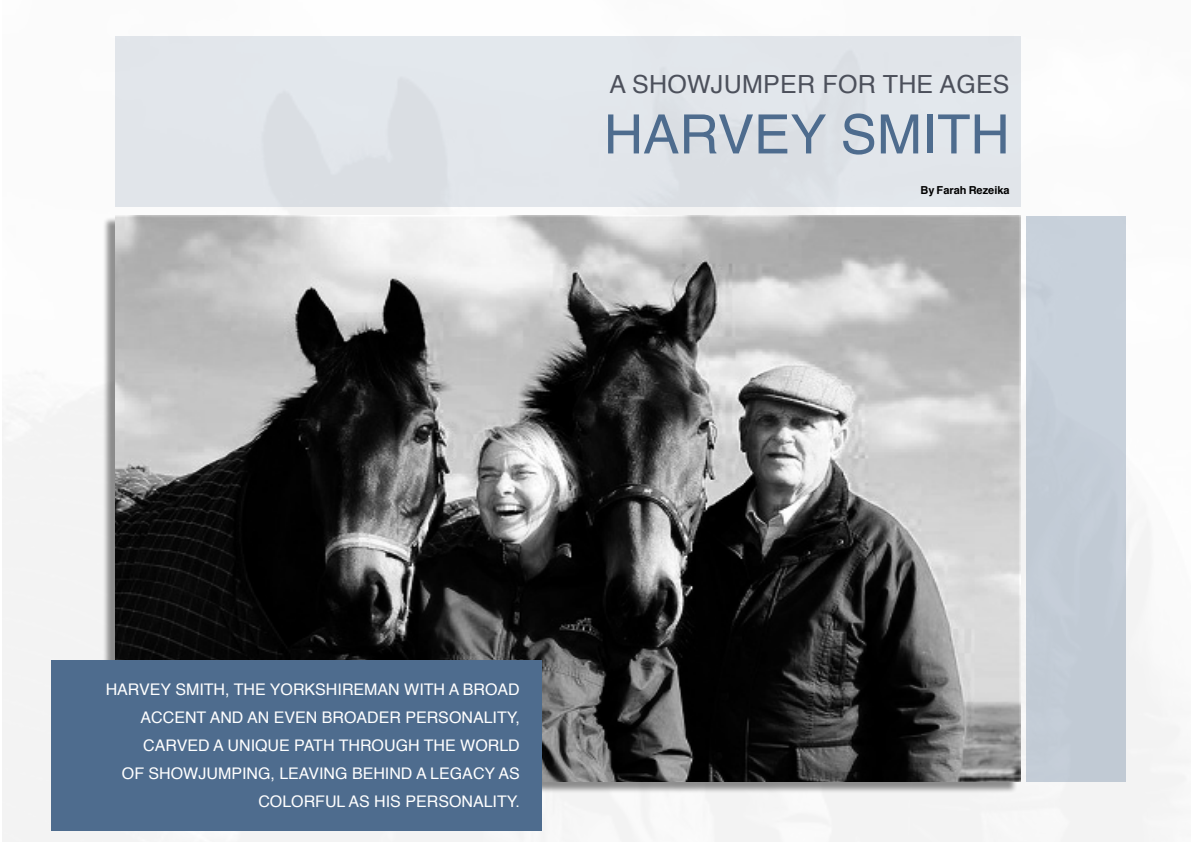
<style>
.page{position:relative;width:1191px;height:842px;background:#fff}
.page>*{position:absolute;margin:0;border:0;box-sizing:border-box;transform-origin:0 0}
.t1{font:54.3px "Helvetica";color:#4e6c8e}
.t2{font:25px "Helvetica";letter-spacing:.01em;color:#4c505b}
.t3{font:16px/28px "Helvetica";color:#fff;text-align:right}
.t4{font:700 11px "Helvetica";color:#000}
</style>
<div class="page">
<img style="left:3px;top:36px;width:1188px;height:806px">
<div style="left:115px;top:37px;width:905px;height:170px;background:#e2e6eb"></div>
<div style="left:102px;top:217px;width:916px;height:576px;background:#000;opacity:.43"></div>
<img style="left:115px;top:216px;width:905px;height:566px">
<div style="left:51px;top:660px;width:490px;height:171px;background:#4e6c8e"></div>
<div style="left:1026px;top:216px;width:99px;height:566px;background:#c3ccd7"></div>
<h2 class="t2" style="left:609px;top:65px;width:402px">A SHOWJUMPER FOR THE AGES</h2>
<h1 class="t1" style="left:604px;top:93px;width:407px">HARVEY SMITH</h1>
<p class="t4" style="left:920px;top:181px;width:91px">By Farah Rezeika</p>
<p class="t3" style="left:106px;top:676px;width:416px">HARVEY SMITH, THE YORKSHIREMAN WITH A BROAD ACCENT AND AN EVEN BROADER PERSONALITY, CARVED A UNIQUE PATH THROUGH THE WORLD<br>OF SHOWJUMPING, LEAVING BEHIND A LEGACY AS COLORFUL AS HIS PERSONALITY.</p>
</div>
